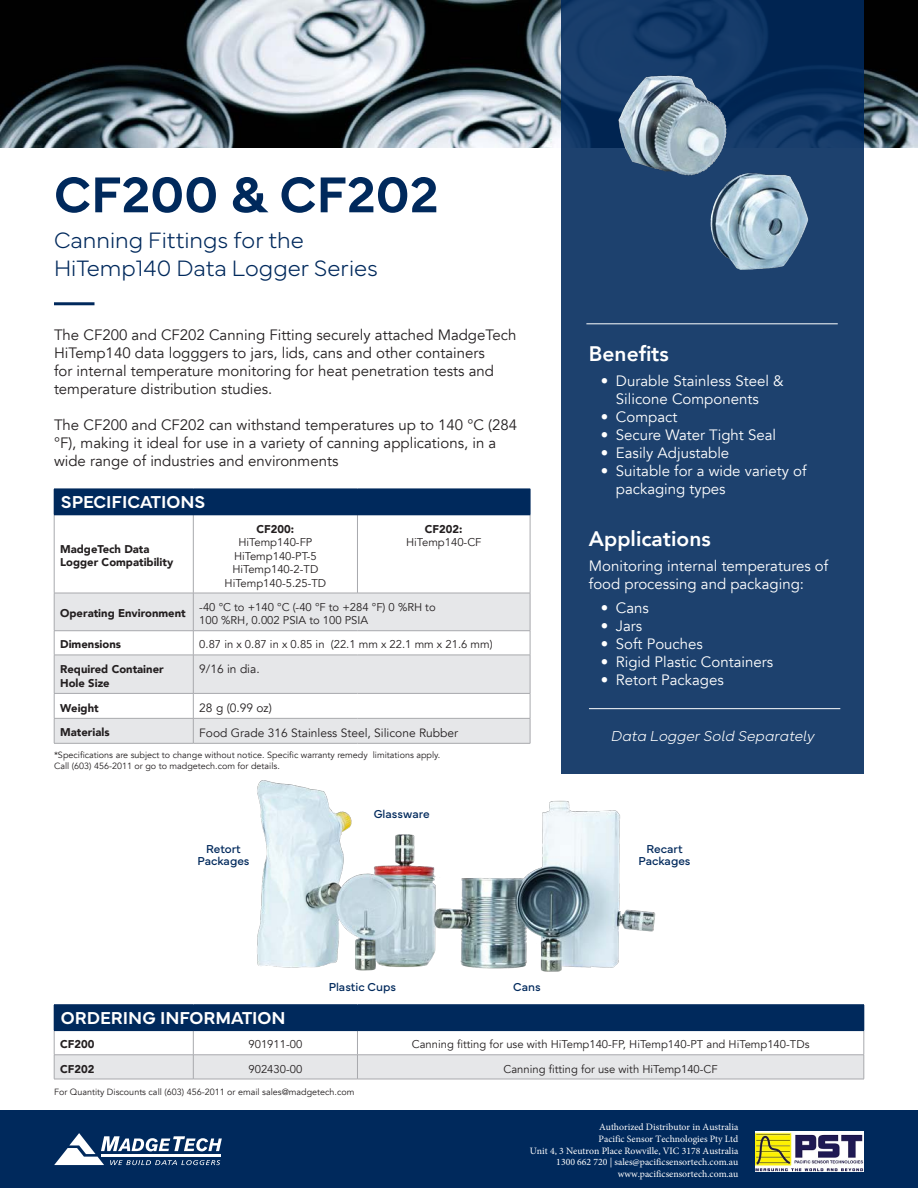
<style>
.page{position:relative;width:918px;height:1188px;background:#fff}
.page>*{position:absolute;margin:0;border:0;box-sizing:border-box;transform-origin:0 0}
.t1{font:600 52.5px "Mundial";color:#00295c}
.t2{font:100 23.25px "Mundial";color:#00295c}
.t3{font:800 21px "Avenir";color:#fff}
.t4{font:600 18px "Mundial";color:#fff}
.t5{font:15px/18px "Avenir";color:#231f20}
.t6{font:15px/18px "Avenir";color:#fff}
.t7{font:italic 100 15px "Mundial";color:#fff}
.Table_Text{font:12px "Avenir";color:#231f20}
.t8{font:12px "Mundial";color:#00295c}
.Table_Text-2{font:11.25px "Avenir";color:#231f20}
.Table_Text_Bold{font:900 11.25px/13.5px "Avenir";color:#231f20}
.Table_Text-3{font:900 11.25px "Avenir";color:#231f20}
.t9{font:9.75px/11.7px "Minion Pro";color:#fff;text-align:right}
.Table_Text-4{font:9px "Avenir";color:#231f20}
</style>
<div class="page">
<img style="left:0;top:0;width:918px;height:147px">
<svg style="left:562px;top:0;width:302px;height:773px;background:#1a3e6b"></svg>
<img style="left:598px;top:59px;width:143px;height:127px">
<img style="left:681px;top:152px;width:161px;height:129px">
<hr style="left:54px;top:302px;width:40px;height:3px;background:#00295c">
<hr style="left:589px;top:708px;width:251px;height:1px;background:#fff">
<hr style="left:586px;top:324px;width:252px;height:1px;background:#fff">
<div style="left:54px;top:489px;width:476px;height:26px;background:#00295c"></div>
<svg style="left:55px;top:594px;width:475px;height:149px;fill:#e6e7e9"></svg>
<hr style="left:54px;top:515px;width:1px;height:78px;background:#a8a9ad">
<hr style="left:193px;top:515px;width:1px;height:78px;background:#a8a9ad">
<hr style="left:357px;top:515px;width:1px;height:78px;background:#a8a9ad">
<hr style="left:530px;top:515px;width:1px;height:78px;background:#a8a9ad">
<hr style="left:54px;top:593px;width:139px;height:1px;background:#a8a9ad">
<hr style="left:54px;top:593px;width:1px;height:38px;background:#a8a9ad">
<hr style="left:193px;top:593px;width:164px;height:1px;background:#a8a9ad">
<hr style="left:193px;top:593px;width:1px;height:38px;background:#a8a9ad">
<hr style="left:357px;top:593px;width:173px;height:1px;background:#a8a9ad">
<hr style="left:530px;top:593px;width:1px;height:38px;background:#a8a9ad">
<hr style="left:54px;top:630px;width:139px;height:1px;background:#a8a9ad">
<svg style="left:54px;top:631px;width:1px;height:24px"></svg>
<hr style="left:193px;top:630px;width:164px;height:1px;background:#a8a9ad">
<svg style="left:193px;top:631px;width:1px;height:24px"></svg>
<hr style="left:357px;top:630px;width:173px;height:1px;background:#a8a9ad">
<svg style="left:530px;top:631px;width:1px;height:24px"></svg>
<hr style="left:54px;top:655px;width:139px;height:1px;background:#a8a9ad">
<hr style="left:54px;top:655px;width:1px;height:38px;background:#a8a9ad">
<hr style="left:193px;top:655px;width:164px;height:1px;background:#a8a9ad">
<hr style="left:193px;top:655px;width:1px;height:38px;background:#a8a9ad">
<hr style="left:357px;top:655px;width:173px;height:1px;background:#a8a9ad">
<hr style="left:530px;top:655px;width:1px;height:38px;background:#a8a9ad">
<hr style="left:54px;top:693px;width:139px;height:1px;background:#a8a9ad">
<hr style="left:193px;top:693px;width:164px;height:1px;background:#a8a9ad">
<hr style="left:357px;top:693px;width:173px;height:1px;background:#a8a9ad">
<hr style="left:54px;top:718px;width:139px;height:1px;background:#a8a9ad">
<svg style="left:54px;top:694px;width:1px;height:49px"></svg>
<hr style="left:193px;top:718px;width:164px;height:1px;background:#a8a9ad">
<svg style="left:193px;top:694px;width:1px;height:49px"></svg>
<svg style="left:530px;top:694px;width:1px;height:24px"></svg>
<hr style="left:54px;top:743px;width:139px;height:1px;background:#a8a9ad">
<hr style="left:193px;top:743px;width:164px;height:1px;background:#a8a9ad">
<svg style="left:530px;top:489px;width:1px;height:26px"></svg>
<hr style="left:54px;top:515px;width:139px;height:1px;background:#00295c">
<hr style="left:193px;top:515px;width:164px;height:1px;background:#00295c">
<hr style="left:357px;top:515px;width:173px;height:1px;background:#00295c">
<hr style="left:54px;top:1079px;width:139px;height:1px;background:#a8a9ad">
<hr style="left:193px;top:1079px;width:164px;height:1px;background:#a8a9ad">
<hr style="left:357px;top:1079px;width:507px;height:1px;background:#a8a9ad">
<hr style="left:54px;top:1004px;width:139px;height:1px;background:#00295c">
<hr style="left:193px;top:1004px;width:164px;height:1px;background:#00295c">
<hr style="left:357px;top:1004px;width:507px;height:1px;background:#00295c">
<svg style="left:54px;top:1005px;width:811px;height:74px"></svg>
<hr style="left:54px;top:1030px;width:139px;height:1px;background:#00295c">
<hr style="left:193px;top:1030px;width:164px;height:1px;background:#00295c">
<hr style="left:357px;top:1030px;width:507px;height:1px;background:#00295c">
<div style="left:0;top:1110px;width:918px;height:78px;background:#00295c"></div>
<svg style="left:54px;top:1133px;width:168px;height:32px"></svg>
<hr style="left:101px;top:1154px;width:120px;height:2px;background:#fff">
<img style="left:226px;top:718px;width:455px;height:254px">
<img style="left:756px;top:1131px;width:108px;height:40px">
<p class="t1" style="left:54px;top:153px;width:386px">CF200 &amp; CF202</p>
<p class="t2" style="left:54px;top:222px;width:251px">Canning Fittings for the</p>
<p class="t2" style="left:54px;top:250px;width:326px">HiTemp140 Data Logger Series</p>
<p class="t5" style="left:54px;top:326px;width:464px">The CF200 and CF202 Canning Fitting securely attached MadgeTech HiTemp140 data logggers to jars, lids, cans and other containers<br>for internal temperature monitoring for heat penetration tests and temperature distribution studies.</p>
<p class="t5" style="left:54px;top:416px;width:465px">The CF200 and CF202 can withstand temperatures up to 140 °C (284 °F), making it ideal for use in a variety of canning applications, in a wide range of industries and environments</p>
<p class="t4" style="left:61px;top:488px;width:146px">SPECIFICATIONS</p>
<p class="Table_Text_Bold" style="left:60px;top:542px;width:115px">MadgeTech Data<br>Logger Compatibility</p>
<p class="Table_Text-3" style="left:257px;top:519px;width:39px">CF200:</p>
<p class="Table_Text-2" style="left:238px;top:535px;width:75px">HiTemp140-FP</p>
<p class="Table_Text-2" style="left:234px;top:549px;width:84px">HiTemp140-PT-5</p>
<p class="Table_Text-2" style="left:232px;top:562px;width:88px">HiTemp140-2-TD</p>
<p class="Table_Text-2" style="left:225px;top:576px;width:103px">HiTemp140-5.25-TD</p>
<p class="Table_Text-3" style="left:425px;top:519px;width:39px">CF202:</p>
<p class="Table_Text-2" style="left:406px;top:535px;width:77px">HiTemp140-CF</p>
<p class="Table_Text_Bold" style="left:60px;top:607px;width:127px">Operating Environment</p>
<p class="Table_Text-2" style="left:199px;top:600px;width:238px">-40 °C to +140 °C (-40 °F to +284 °F) 0 %RH to</p>
<p class="Table_Text-2" style="left:199px;top:614px;width:170px">100 %RH, 0.002 PSIA to 100 PSIA</p>
<p class="Table_Text_Bold" style="left:60px;top:637px;width:62px">Dimensions</p>
<p class="Table_Text-2" style="left:199px;top:638px;width:295px">0.87 in x 0.87 in x 0.85 in (22.1 mm x 22.1 mm x 21.6 mm)</p>
<p class="Table_Text_Bold" style="left:60px;top:662px;width:105px">Required Container<br>Hole Size</p>
<p class="Table_Text" style="left:199px;top:662px;width:62px">9/16 in dia.</p>
<p class="Table_Text_Bold" style="left:60px;top:701px;width:40px">Weight</p>
<p class="Table_Text" style="left:199px;top:701px;width:74px">28 g (0.99 oz)</p>
<p class="Table_Text_Bold" style="left:60px;top:726px;width:51px">Materials</p>
<p class="Table_Text" style="left:199px;top:726px;width:260px">Food Grade 316 Stainless Steel, Silicone Rubber</p>
<p class="Table_Text-4" style="left:54px;top:750px;width:388px">*Specifications are subject to change without notice. Specific warranty remedy limitations apply.</p>
<p class="Table_Text-4" style="left:54px;top:760px;width:227px">Call (603) 456-2011 or go to madgetech.com for details.</p>
<p class="t8" style="left:206px;top:839px;width:36px">Retort</p>
<p class="t8" style="left:197px;top:851px;width:54px">Packages</p>
<p class="t8" style="left:374px;top:805px;width:57px">Glassware</p>
<p class="t8" style="left:329px;top:977px;width:69px">Plastic Cups</p>
<p class="t8" style="left:513px;top:977px;width:29px">Cans</p>
<p class="t3" style="left:589px;top:337px;width:81px">Benefits</p>
<p class="t6" style="left:616px;top:372px;width:169px;text-indent:-15px">• Durable Stainless Steel &amp;<br>Silicone Components</p>
<p class="t6" style="left:601px;top:408px;width:78px">• Compact</p>
<p class="t6" style="left:601px;top:426px;width:177px">• Secure Water Tight Seal</p>
<p class="t6" style="left:601px;top:444px;width:130px">• Easily Adjustable</p>
<p class="t6" style="left:616px;top:462px;width:192px;text-indent:-15px">• Suitable for a wide variety of packaging types</p>
<p class="t3" style="left:589px;top:522px;width:123px">Applications</p>
<p class="t6" style="left:589px;top:557px;width:241px">Monitoring internal temperatures of food processing and packaging:</p>
<p class="t6" style="left:601px;top:599px;width:50px">• Cans</p>
<p class="t6" style="left:601px;top:617px;width:43px">• Jars</p>
<p class="t6" style="left:601px;top:635px;width:103px">• Soft Pouches</p>
<p class="t6" style="left:601px;top:653px;width:174px">• Rigid Plastic Containers</p>
<p class="t6" style="left:601px;top:671px;width:124px">• Retort Packages</p>
<p class="t7" style="left:610px;top:724px;width:205px">Data Logger Sold Separately</p>
<p class="t8" style="left:646px;top:839px;width:38px">Recart</p>
<p class="t8" style="left:638px;top:851px;width:54px">Packages</p>
<p class="t4" style="left:61px;top:1004px;width:226px">ORDERING INFORMATION</p>
<p class="Table_Text_Bold" style="left:60px;top:1037px;width:36px">CF200</p>
<p class="Table_Text-2" style="left:249px;top:1038px;width:55px">901911-00</p>
<p class="Table_Text-2" style="left:412px;top:1038px;width:399px">Canning fitting for use with HiTemp140-FP, HiTemp140-PT and HiTemp140-TDs</p>
<p class="Table_Text_Bold" style="left:60px;top:1062px;width:36px">CF202</p>
<p class="Table_Text-2" style="left:249px;top:1062px;width:55px">902430-00</p>
<p class="Table_Text-2" style="left:503px;top:1062px;width:216px">Canning fitting for use with HiTemp140-CF</p>
<p class="Table_Text-4" style="left:54px;top:1087px;width:302px">For Quantity Discounts call (603) 456-2011 or email sales@madgetech.com</p>
<p class="t9" style="left:530px;top:1121px;width:210px">Authorized Distributor in Australia<br>Pacific Sensor Technologies Pty Ltd<br>Unit 4, 3 Neutron Place Rowville, VIC 3178 Australia 1300 662 720 | sales@pacificsensortech.com.au www.pacificsensortech.com.au</p>
</div>
